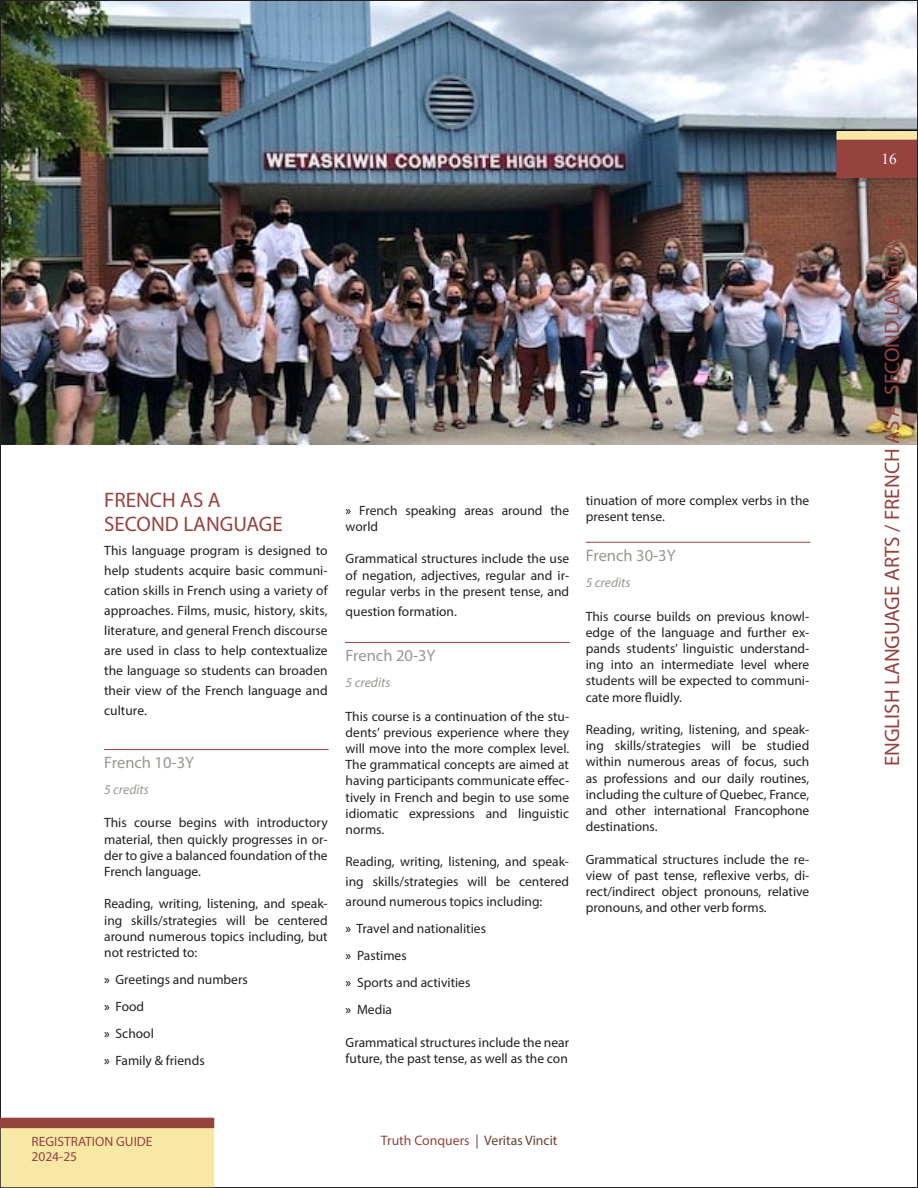
<style>
.page{position:relative;width:918px;height:1188px;background:#fff}
.page>*{position:absolute;margin:0;border:0;box-sizing:border-box;transform-origin:0 0}
.Paragraph_Style1{font:21px "Myriad Pro";color:#96433f}
.Paragraph_Style1-2{font:16.5px "Myriad Pro";color:#9a9791}
.Paragraph_Style4{font:15.15px "Times New Roman";color:#fff}
.Paragraph_Style1-3{font:13.8px "Myriad Pro";color:#694032}
.Paragraph_Style1-4{font:13.5px/16.2px "Myriad Pro";color:#231f20;text-align:justify}
.Paragraph_Style4-2{font:13.5px "Myriad Pro";color:#96433f}
.Paragraph_Style1-5{font:italic 13.5px "Myriad Pro";color:#9a9791}
.s1{color:#000}
.s2{color:#96433f}
</style>
<div class="page">
<img style="left:3px;top:3px;width:912px;height:441px">
<div style="left:837px;top:139px;width:78px;height:39px;background:#96433f"></div>
<div style="left:837px;top:132px;width:81px;height:7px;background:#f7e8a6"></div>
<div style="left:0;top:1118px;width:214px;height:70px;background:#f7e8a6"></div>
<div style="left:0;top:1118px;width:214px;height:10px;background:#96433f"></div>
<hr style="left:104px;top:749px;width:225px;height:1px;background:#96433f">
<hr style="left:345px;top:642px;width:225px;height:1px;background:#96433f">
<hr style="left:586px;top:542px;width:225px;height:1px;background:#96433f">
<p class="Paragraph_Style1" style="left:104px;top:487px;width:118px">FRENCH AS A</p>
<p class="Paragraph_Style1" style="left:104px;top:511px;width:180px">SECOND LANGUAGE</p>
<p class="Paragraph_Style1-4" style="left:104px;top:541px;width:225px;line-height:20px">This language program is designed to help students acquire basic communi&shy;cation skills in French using a variety of approaches. Films, music, history, skits, literature, and general French discourse are used in class to help contextualize the language so students can broaden their view of the French language and culture.</p>
<p class="Paragraph_Style1-2" style="left:104px;top:752px;width:91px">French 10-3Y</p>
<p class="Paragraph_Style1-5" style="left:104px;top:781px;width:46px">5 credits</p>
<p class="Paragraph_Style1-4" style="left:104px;top:815px;width:225px">This course begins with introductory material, then quickly progresses in or&shy;der to give a balanced foundation of the French language.</p>
<p class="Paragraph_Style1-4" style="left:104px;top:896px;width:225px">Reading, writing, listening, and speak&shy;ing skills/strategies will be centered around numerous topics including, but not restricted to:</p>
<p class="Paragraph_Style1-4" style="left:104px;top:971px;width:145px"><span class="s1">»</span> Greetings and numbers</p>
<p class="Paragraph_Style1-4" style="left:104px;top:998px;width:41px"><span class="s1">»</span> Food</p>
<p class="Paragraph_Style1-4" style="left:104px;top:1025px;width:51px"><span class="s1">»</span> School</p>
<p class="Paragraph_Style1-4" style="left:104px;top:1052px;width:102px"><span class="s1">»</span> Family &amp; friends</p>
<p class="Paragraph_Style1-4" style="left:346px;top:502px;width:225px"><span class="s1">»</span> French speaking areas around the world</p>
<p class="Paragraph_Style1-4" style="left:346px;top:551px;width:225px">Grammatical structures include the use of negation, adjectives, regular and ir&shy;regular verbs in the present tense, and</p>
<p class="Paragraph_Style1-4" style="left:346px;top:603px;width:113px">question formation.</p>
<p class="Paragraph_Style1-2" style="left:346px;top:645px;width:91px">French 20-3Y</p>
<p class="Paragraph_Style1-5" style="left:346px;top:674px;width:46px">5 credits</p>
<p class="Paragraph_Style1-4" style="left:346px;top:708px;width:225px">This course is a continuation of the stu&shy;dents’ previous experience where they will move into the more complex level.<br>The grammatical concepts are aimed at having participants communicate effec&shy;tively in French and begin to use some idiomatic expressions and linguistic norms.</p>
<p class="Paragraph_Style1-4" style="left:346px;top:852px;width:225px;line-height:20px">Reading, writing, listening, and speak&shy;ing skills/strategies will be centered around numerous topics including:</p>
<p class="Paragraph_Style1-4" style="left:346px;top:920px;width:142px"><span class="s1">»</span> Travel and nationalities</p>
<p class="Paragraph_Style1-4" style="left:346px;top:947px;width:63px"><span class="s1">»</span> Pastimes</p>
<p class="Paragraph_Style1-4" style="left:346px;top:974px;width:126px"><span class="s1">»</span> Sports and activities</p>
<p class="Paragraph_Style1-4" style="left:346px;top:1001px;width:48px"><span class="s1">»</span> Media</p>
<p class="Paragraph_Style1-4" style="left:346px;top:1034px;width:225px">Grammatical structures include the near</p>
<p class="Paragraph_Style1-4" style="left:346px;top:1050px;width:224px">future, the past tense, as well as the con</p>
<p class="Paragraph_Style1-4" style="left:586px;top:492px;width:225px">tinuation of more complex verbs in the present tense.</p>
<p class="Paragraph_Style1-2" style="left:586px;top:545px;width:91px">French 30-3Y</p>
<p class="Paragraph_Style1-5" style="left:586px;top:574px;width:46px">5 credits</p>
<p class="Paragraph_Style1-4" style="left:586px;top:608px;width:225px">This course builds on previous knowl&shy;edge of the language and further ex&shy;pands students’ linguistic understand&shy;ing into an intermediate level where students will be expected to communi&shy;cate more fluidly.</p>
<p class="Paragraph_Style1-4" style="left:586px;top:721px;width:225px">Reading, writing, listening, and speak&shy;ing skills/strategies will be studied within numerous areas of focus, such as professions and our daily routines, including the culture of Quebec, France, and other international Francophone destinations.</p>
<p class="Paragraph_Style1-4" style="left:586px;top:851px;width:225px">Grammatical structures include the re&shy;view of past tense, reflexive verbs, di&shy;rect/indirect object pronouns, relative pronouns, and other verb forms.</p>
<p class="Paragraph_Style4-2" style="left:32px;top:1133px;width:123px">REGISTRATION GUIDE</p>
<p class="Paragraph_Style4-2" style="left:32px;top:1148px;width:47px">2024-25</p>
<p class="Paragraph_Style1-3" style="left:381px;top:1132px;width:178px"><span class="s2">Truth Conquers</span> | Veritas Vincit</p>
<p class="Paragraph_Style4" style="left:882px;top:149px;width:17px">16</p>
<p class="Paragraph_Style1" style="left:879px;top:766px;width:552px;rotate:-90deg">ENGLISH LANGUAGE ARTS / FRENCH AS A SECOND LANGUAGE</p>
</div>
